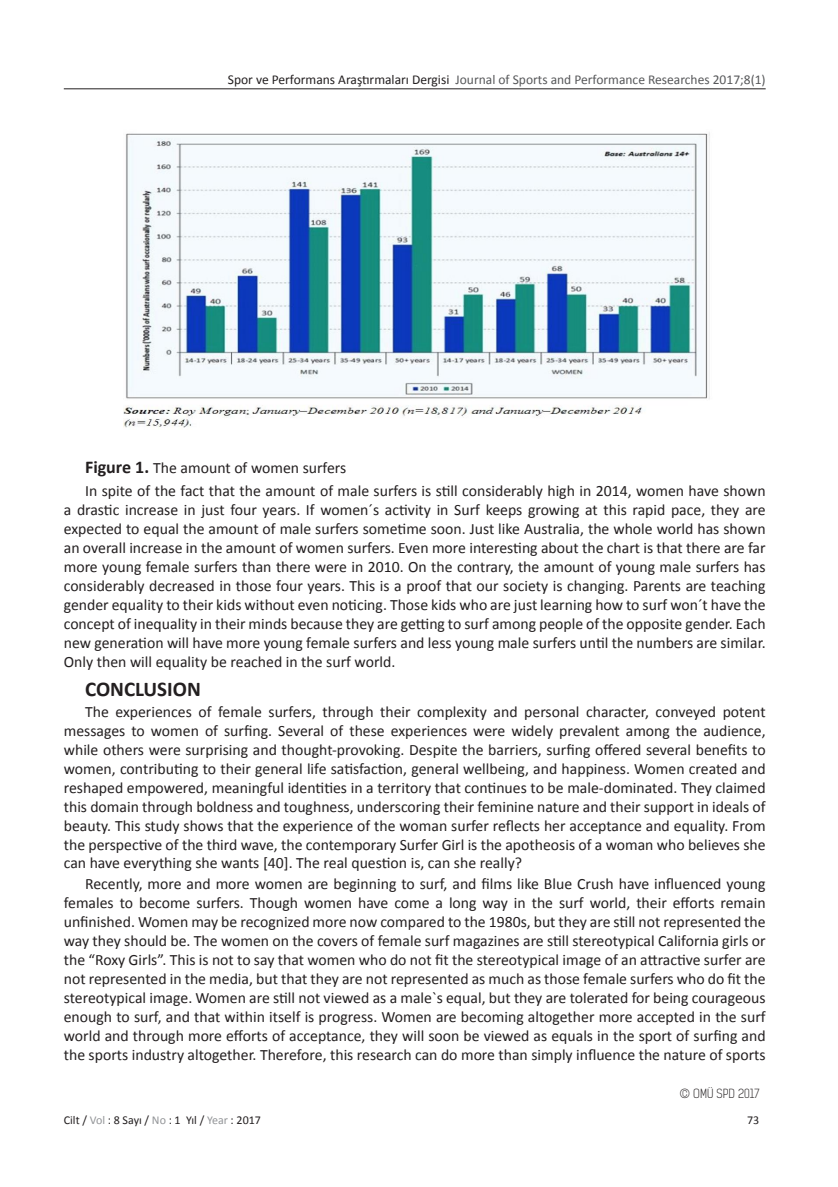
<style>
.page{position:relative;width:838px;height:1187px;background:#fff}
.page>*{position:absolute;margin:0;border:0;box-sizing:border-box;transform-origin:0 0}
.t1{font:700 21px "Calibri";color:#231f20}
.t2{font:18.45px "Calibri";letter-spacing:-.025em;color:#1c1c1c;scale:.84 1}
.t3{font:15.75px/18.9px "Calibri";color:#231f20;text-align:justify}
.t4{font:15px "Calibri";letter-spacing:.01em;color:#1c1c1c;scale:.84 1}
.t5{font:13.5px "Calibri";color:#57585a}
.t6{font:12px "Calibri";color:#231f20}
.t7{font:300 12px "Kelson Sans";color:#231f20}
.s1{color:#231f20}
.s2{font-weight:700}
.s3{font-weight:700;font-size:18px}
.s4{color:#939598}
</style>
<div class="page">
<hr style="left:64px;top:89px;width:701px;height:1px;background:#231f20">
<img style="left:123px;top:132px;width:587px;height:296px">
<p class="t5" style="left:228px;top:70px;width:539px"><span class="s1">Spor ve Performans Araştırmaları Dergisi</span> Journal of Sports and Performance Researches 2017;8(1)</p>
<p class="t2" style="left:123px;top:73px;width:469px">the amount of male surfers, has increased in those four years.</p>
<p class="t4" style="left:123px;top:452px;width:249px"><span class="s2">Figure 1.</span> The amount of women surfers</p>
<p class="t3" style="left:85px;top:458px;width:263px"><span class="s3">Figure 1.</span> The amount of women surfers</p>
<p class="t3" style="left:64px;top:481px;width:703px;text-indent:21px">In spite of the fact that the amount of male surfers is still considerably high in 2014, women have shown a drastic increase in just four years. If women´s activity in Surf keeps growing at this rapid pace, they are expected to equal the amount of male surfers sometime soon. Just like Australia, the whole world has shown an overall increase in the amount of women surfers. Even more interesting about the chart is that there are far more young female surfers than there were in 2010. On the contrary, the amount of young male surfers has considerably decreased in those four years. This is a proof that our society is changing. Parents are teaching gender equality to their kids without even noticing. Those kids who are just learning how to surf won´t have the concept of inequality in their minds because they are getting to surf among people of the opposite gender. Each new generation will have more young female surfers and less young male surfers until the numbers are similar.<br>Only then will equality be reached in the surf world.</p>
<p class="t1" style="left:85px;top:674px;width:117px">CONCLUSION</p>
<p class="t3" style="left:64px;top:702px;width:703px;text-indent:21px">The experiences of female surfers, through their complexity and personal character, conveyed potent messages to women of surfing. Several of these experiences were widely prevalent among the audience, while others were surprising and thought-provoking. Despite the barriers, surfing offered several benefits to women, contributing to their general life satisfaction, general wellbeing, and happiness. Women created and reshaped empowered, meaningful identities in a territory that continues to be male-dominated. They claimed this domain through boldness and toughness, underscoring their feminine nature and their support in ideals of beauty. This study shows that the experience of the woman surfer reflects her acceptance and equality. From the perspective of the third wave, the contemporary Surfer Girl is the apotheosis of a woman who believes she can have everything she wants [40]. The real question is, can she really?</p>
<p class="t3" style="left:64px;top:874px;width:703px;text-indent:21px">Recently, more and more women are beginning to surf, and films like Blue Crush have influenced young females to become surfers. Though women have come a long way in the surf world, their efforts remain unfinished. Women may be recognized more now compared to the 1980s, but they are still not represented the way they should be. The women on the covers of female surf magazines are still stereotypical California girls or the “Roxy Girls”. This is not to say that women who do not fit the stereotypical image of an attractive surfer are not represented in the media, but that they are not represented as much as those female surfers who do fit the stereotypical image. Women are still not viewed as a male`s equal, but they are tolerated for being courageous enough to surf, and that within itself is progress. Women are becoming altogether more accepted in the surf world and through more efforts of acceptance, they will soon be viewed as equals in the sport of surfing and the sports industry altogether. Therefore, this research can do more than simply influence the nature of sports</p>
<p class="t7" style="left:679px;top:1086px;width:82px">© OMÜ SPD 2017</p>
<p class="t6" style="left:64px;top:1111px;width:199px">Cilt / <span class="s4">Vol</span> : 8 Sayı / <span class="s4">No</span> : 1 Yıl / <span class="s4">Year</span> : 2017</p>
<p class="t6" style="left:747px;top:1111px;width:14px">73</p>
</div>
